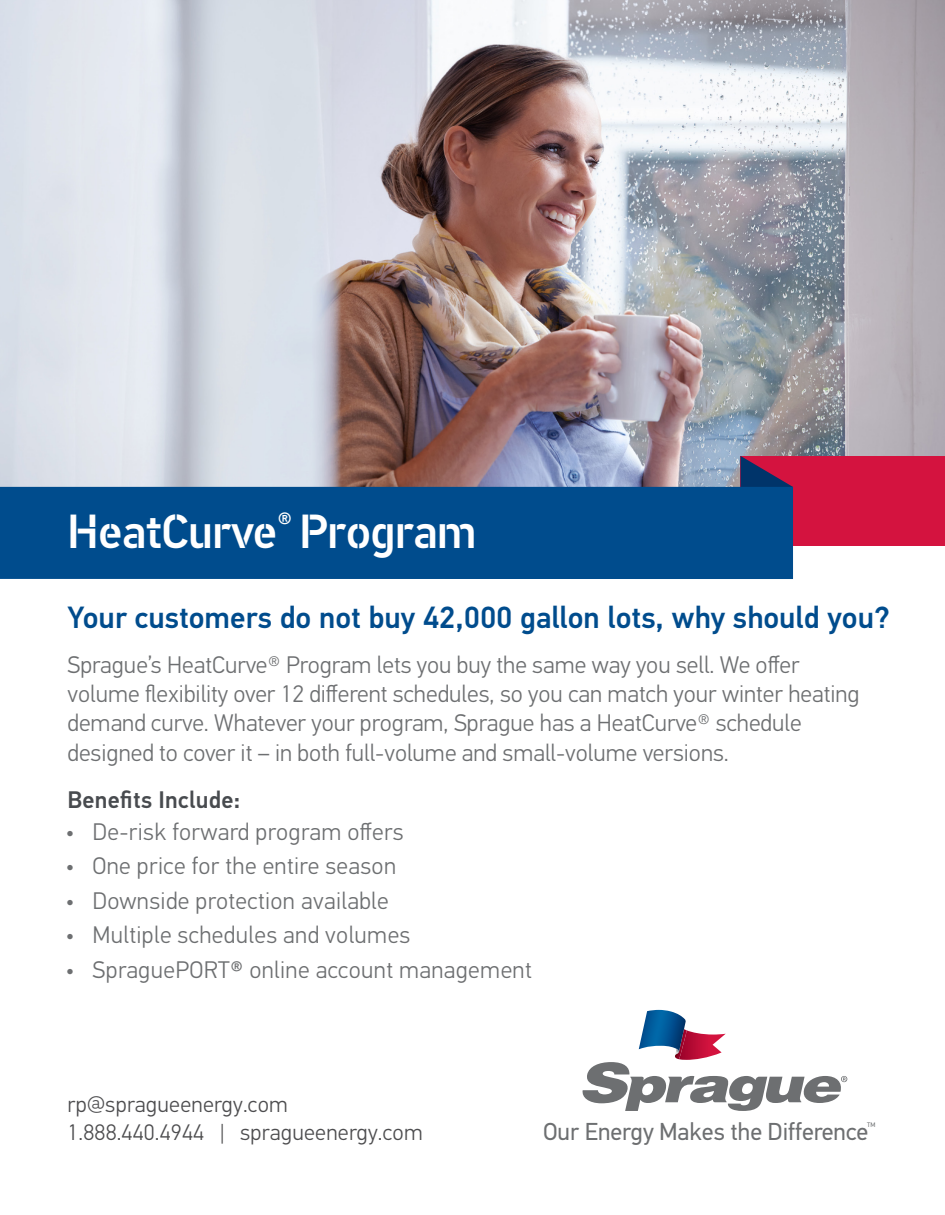
<style>
.page{position:relative;width:945px;height:1215px;background:#fff}
.page>*{position:absolute;margin:0;border:0;box-sizing:border-box;transform-origin:0 0}
.Intro_Paragraph{font:500 48px "PF Din Stencil";color:#fff}
.Intro_Paragraph-2{font:500 30.75px "PF Din Text Pro";color:#004c8d}
.t1{font:24.6px "PF Din Text Pro";color:#6d6f71}
.Intro_Paragraph-3{font:300 24px/29.2px "PF Din Text Pro";color:#6d6f71}
.Footer__Strapline{font:500 24px "PF Din Text Pro";letter-spacing:.01em;color:#484b4f}
.Footer__Strapline-2{font:300 22.5px "PF Din Text Pro";letter-spacing:.01em;color:#4d4d4f}
.t2{font:6.6px "PF Din Text Pro";color:#6d6f71}
.s1{font-family:"PF Din Stencil";font-weight:500}
</style>
<div class="page">
<img style="left:0;top:0;width:945px;height:487px">
<div style="left:741px;top:456px;width:204px;height:90px;background:#d4133f"></div>
<svg style="left:741px;top:456px;width:52px;height:31px"></svg>
<div style="left:0;top:487px;width:793px;height:92px;background:#004c8d"></div>
<svg style="left:582px;top:1010px;width:265px;height:101px"></svg>
<p class="Intro_Paragraph" style="left:68px;top:503px;width:410px">HeatCurve<sup>®</sup> Program</p>
<p class="Intro_Paragraph-2" style="left:68px;top:599px;width:824px">Your customers do not buy 42,000 gallon lots, why should you?</p>
<p class="Intro_Paragraph-3" style="left:68px;top:651px;width:794px">Sprague’s HeatCurve® Program lets you buy the same way you sell. We offer volume flexibility over 12 different schedules, so you can match your winter heating demand curve. Whatever your program, Sprague has a HeatCurve® schedule designed to cover it – in both full-volume and small-volume versions.</p>
<p class="Footer__Strapline" style="left:68px;top:786px;width:174px">Benefits Include:</p>
<p class="Intro_Paragraph-3" style="left:65px;top:817px;width:340px">• De-risk forward program offers</p>
<p class="Intro_Paragraph-3" style="left:65px;top:852px;width:332px">• One price for the entire season</p>
<p class="Intro_Paragraph-3" style="left:65px;top:886px;width:325px">• Downside protection available</p>
<p class="Intro_Paragraph-3" style="left:65px;top:921px;width:347px">• Multiple schedules and volumes</p>
<p class="Intro_Paragraph-3" style="left:65px;top:955px;width:468px">• SpraguePORT<span class="s1">®</span> online account management</p>
<p class="Footer__Strapline-2" style="left:68px;top:1091px;width:222px">rp@spragueenergy.com</p>
<p class="Footer__Strapline-2" style="left:68px;top:1120px;width:357px">1.888.440.4944 | spragueenergy.com</p>
<p class="t1" style="left:543px;top:1117px;width:327px">Our Energy Makes the Difference</p>
<p class="t2" style="left:867px;top:1121px;width:10px">TM</p>
</div>
